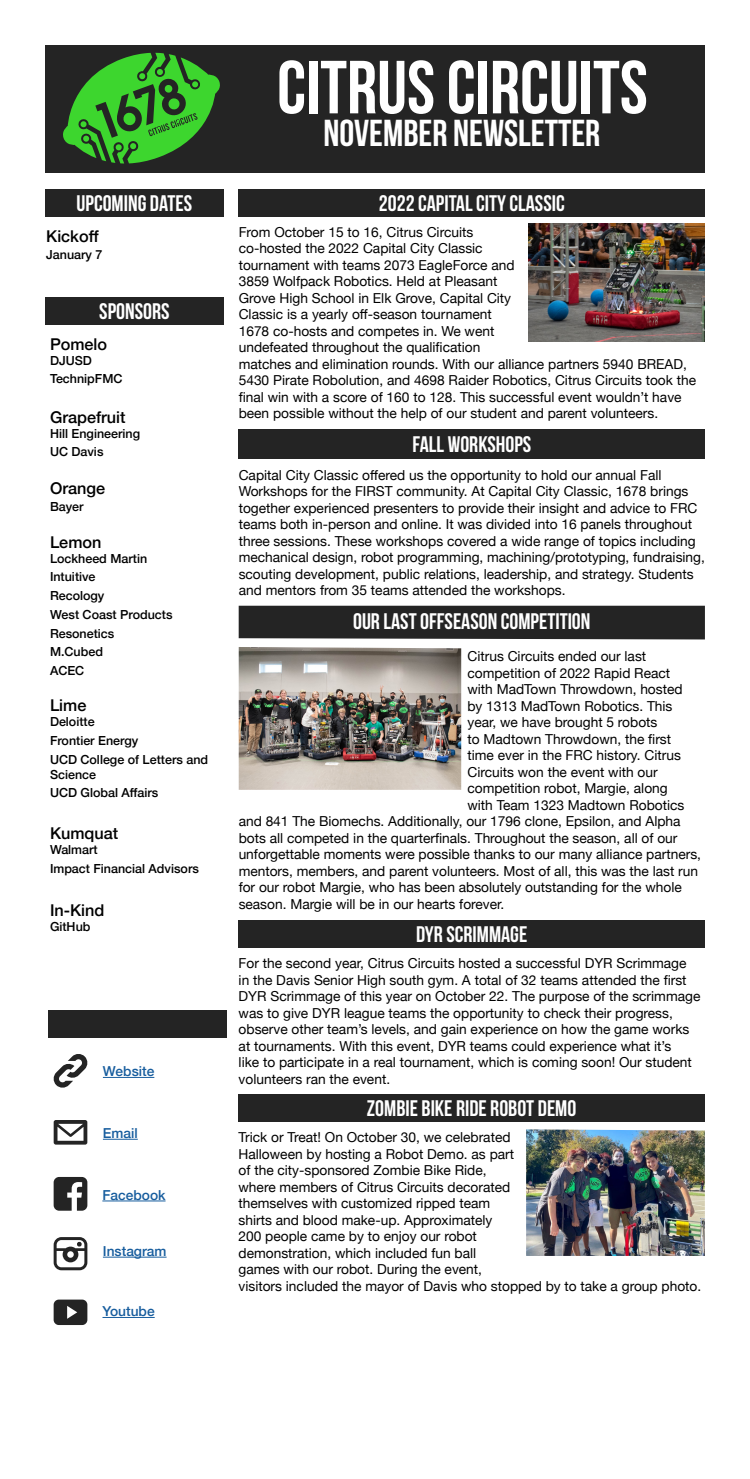
<style>
.page{position:relative;width:750px;height:1479px;background:#fff}
.page>*{position:absolute;margin:0;border:0;box-sizing:border-box;transform-origin:0 0}
.t1{font:700 75px "Bebas Neue";color:#fff}
.t2{font:700 37.5px "Bebas Neue";color:#fff}
.t3{font:700 22.5px "Bebas Neue";color:#fff}
.t4{font:500 16.25px "Helvetica Neue";color:#000}
.t5{font:13.75px/16.5px "Helvetica Neue";color:#000}
.t6{font:500 13.75px "Helvetica Neue";color:#175d9e}
.t7{font:500 12.5px/15px "Helvetica Neue";color:#000}
</style>
<div class="page">
<div style="left:239px;top:189px;width:466px;height:27px;background:#242424"></div>
<div style="left:239px;top:429px;width:466px;height:30px;background:#242424"></div>
<div style="left:48px;top:1010px;width:179px;height:28px;background:#242424"></div>
<div style="left:45px;top:297px;width:179px;height:27px;background:#242424"></div>
<div style="left:239px;top:920px;width:466px;height:27px;background:#242424"></div>
<img style="left:528px;top:224px;width:177px;height:118px">
<div style="left:239px;top:1094px;width:466px;height:28px;background:#242424"></div>
<div style="left:45px;top:189px;width:179px;height:27px;background:#242424"></div>
<div style="left:239px;top:606px;width:466px;height:33px;background:#242424"></div>
<img style="left:239px;top:647px;width:222px;height:143px">
<img style="left:526px;top:1129px;width:179px;height:127px">
<hr style="left:103px;top:1077px;width:51px;height:1px;background:#175d9e">
<hr style="left:103px;top:1139px;width:35px;height:1px;background:#175d9e">
<hr style="left:102px;top:1200px;width:64px;height:1px;background:#175d9e">
<hr style="left:103px;top:1257px;width:64px;height:1px;background:#175d9e">
<hr style="left:102px;top:1317px;width:53px;height:1px;background:#175d9e">
<svg style="left:53px;top:1054px;width:35px;height:34px"></svg>
<svg style="left:54px;top:1120px;width:33px;height:24px"></svg>
<svg style="left:54px;top:1237px;width:33px;height:33px"></svg>
<svg style="left:54px;top:1299px;width:33px;height:26px"></svg>
<svg style="left:54px;top:1177px;width:33px;height:34px"></svg>
<div style="left:45px;top:45px;width:660px;height:127px;background:#242424"></div>
<svg style="left:63px;top:53px;width:157px;height:110px"></svg>
<p class="t1" style="left:277px;top:46px;width:372px">CITRUS CIRCUITS</p>
<p class="t2" style="left:323px;top:113px;width:278px">NOVEMBER NEWSLETTER</p>
<p class="t3" style="left:77px;top:191px;width:117px">UPCOMING DATES</p>
<p class="t4" style="left:46px;top:223px;width:54px">Kickoff</p>
<p class="t7" style="left:46px;top:246px;width:58px">January 7</p>
<p class="t3" style="left:379px;top:191px;width:187px">2022 CAPITAL CITY CLASSIC</p>
<p class="t5" style="left:239px;top:224px;width:459px">From October 15 to 16, Citrus Circuits<br>co-hosted the 2022 Capital City Classic<br>tournament with teams 2073 EagleForce and<br>3859 Wolfpack Robotics. Held at Pleasant<br>Grove High School in Elk Grove, Capital City<br>Classic is a yearly off-season tournament<br>1678 co-hosts and competes in. We went<br>undefeated throughout the qualification<br>matches and elimination rounds. With our alliance partners 5940 BREAD, 5430 Pirate Robolution, and 4698 Raider Robotics, Citrus Circuits took the final win with a score of 160 to 128. This successful event wouldn’t have been possible without the help of our student and parent volunteers.</p>
<p class="t3" style="left:99px;top:299px;width:72px">SPONSORS</p>
<p class="t4" style="left:50px;top:331px;width:59px">Pomelo</p>
<p class="t7" style="left:50px;top:352px;width:43px">DJUSD</p>
<p class="t7" style="left:50px;top:370px;width:74px">TechnipFMC</p>
<p class="t4" style="left:50px;top:404px;width:77px">Grapefruit</p>
<p class="t7" style="left:50px;top:425px;width:92px">Hill Engineering</p>
<p class="t7" style="left:50px;top:443px;width:55px">UC Davis</p>
<p class="t4" style="left:50px;top:475px;width:57px">Orange</p>
<p class="t7" style="left:50px;top:498px;width:35px">Bayer</p>
<p class="t4" style="left:50px;top:529px;width:53px">Lemon</p>
<p class="t7" style="left:50px;top:550px;width:99px">Lockheed Martin</p>
<p class="t7" style="left:50px;top:568px;width:47px">Intuitive</p>
<p class="t7" style="left:50px;top:587px;width:56px">Recology</p>
<p class="t7" style="left:50px;top:606px;width:124px">West Coast Products</p>
<p class="t7" style="left:50px;top:625px;width:66px">Resonetics</p>
<p class="t7" style="left:50px;top:643px;width:55px">M.Cubed</p>
<p class="t7" style="left:50px;top:662px;width:36px">ACEC</p>
<p class="t4" style="left:50px;top:692px;width:38px">Lime</p>
<p class="t7" style="left:50px;top:713px;width:46px">Deloitte</p>
<p class="t7" style="left:50px;top:732px;width:90px">Frontier Energy</p>
<p class="t7" style="left:50px;top:751px;width:160px">UCD College of Letters and<br>Science</p>
<p class="t7" style="left:50px;top:784px;width:110px">UCD Global Affairs</p>
<p class="t4" style="left:50px;top:820px;width:70px">Kumquat</p>
<p class="t7" style="left:50px;top:841px;width:49px">Walmart</p>
<p class="t7" style="left:50px;top:860px;width:150px">Impact Financial Advisors</p>
<p class="t4" style="left:50px;top:897px;width:56px">In-Kind</p>
<p class="t7" style="left:50px;top:918px;width:42px">GitHub</p>
<p class="t3" style="left:416px;top:922px;width:113px">DYR SCRIMMAGE</p>
<p class="t3" style="left:412px;top:431px;width:121px">FALL WORKSHOPS</p>
<p class="t5" style="left:239px;top:467px;width:468px">Capital City Classic offered us the opportunity to hold our annual Fall Workshops for the FIRST community. At Capital City Classic, 1678 brings together experienced presenters to provide their insight and advice to FRC teams both in-person and online. It was divided into 16 panels throughout three sessions. These workshops covered a wide range of topics including mechanical design, robot programming, machining/prototyping, fundraising, scouting development, public relations, leadership, and strategy. Students and mentors from 35 teams attended the workshops.</p>
<p class="t3" style="left:353px;top:609px;width:239px">OUR LAST OFFSEASON COMPETITION</p>
<p class="t5" style="left:467px;top:649px;width:180px">Citrus Circuits ended our last</p>
<p class="t5" style="left:467px;top:665px;width:204px">competition of 2022 Rapid React</p>
<p class="t5" style="left:467px;top:682px;width:217px">with MadTown Throwdown, hosted</p>
<p class="t5" style="left:467px;top:698px;width:207px">by 1313 MadTown Robotics. This</p>
<p class="t5" style="left:467px;top:715px;width:191px">year, we have brought 5 robots</p>
<p class="t5" style="left:467px;top:731px;width:205px">to Madtown Throwdown, the first</p>
<p class="t5" style="left:467px;top:748px;width:215px">time ever in the FRC history. Citrus</p>
<p class="t5" style="left:467px;top:764px;width:192px">Circuits won the event with our</p>
<p class="t5" style="left:467px;top:781px;width:202px">competition robot, Margie, along</p>
<p class="t5" style="left:467px;top:797px;width:218px">with Team 1323 Madtown Robotics</p>
<p class="t5" style="left:239px;top:814px;width:443px">and 841 The Biomechs. Additionally, our 1796 clone, Epsilon, and Alpha</p>
<p class="t5" style="left:239px;top:830px;width:440px">bots all competed in the quarterfinals. Throughout the season, all of our</p>
<p class="t5" style="left:239px;top:847px;width:464px">unforgettable moments were possible thanks to our many alliance partners,</p>
<p class="t5" style="left:239px;top:863px;width:461px">mentors, members, and parent volunteers. Most of all, this was the last run</p>
<p class="t5" style="left:239px;top:880px;width:445px">for our robot Margie, who has been absolutely outstanding for the whole</p>
<p class="t5" style="left:239px;top:896px;width:267px">season. Margie will be in our hearts forever.</p>
<p class="t6" style="left:103px;top:1060px;width:53px">Website</p>
<p class="t6" style="left:103px;top:1122px;width:36px">Email</p>
<p class="t6" style="left:102px;top:1184px;width:65px">Facebook</p>
<p class="t6" style="left:103px;top:1240px;width:65px">Instagram</p>
<p class="t6" style="left:102px;top:1300px;width:54px">Youtube</p>
<p class="t5" style="left:239px;top:956px;width:463px">For the second year, Citrus Circuits hosted a successful DYR Scrimmage in the Davis Senior High south gym. A total of 32 teams attended the first DYR Scrimmage of this year on October 22. The purpose of the scrimmage was to give DYR league teams the opportunity to check their progress, observe other team’s levels, and gain experience on how the game works at tournaments. With this event, DYR teams could experience what it’s<br>like to participate in a real tournament, which is coming soon! Our student volunteers ran the event.</p>
<p class="t3" style="left:367px;top:1096px;width:211px">ZOMBIE BIKE RIDE ROBOT DEMO</p>
<p class="t5" style="left:239px;top:1130px;width:464px">Trick or Treat! On October 30, we celebrated<br>Halloween by hosting a Robot Demo. as part<br>of the city-sponsored Zombie Bike Ride,<br>where members of Citrus Circuits decorated<br>themselves with customized ripped team<br>shirts and blood make-up. Approximately<br>200 people came by to enjoy our robot<br>demonstration, which included fun ball<br>games with our robot. During the event,<br>visitors included the mayor of Davis who stopped by to take a group photo.</p>
</div>
